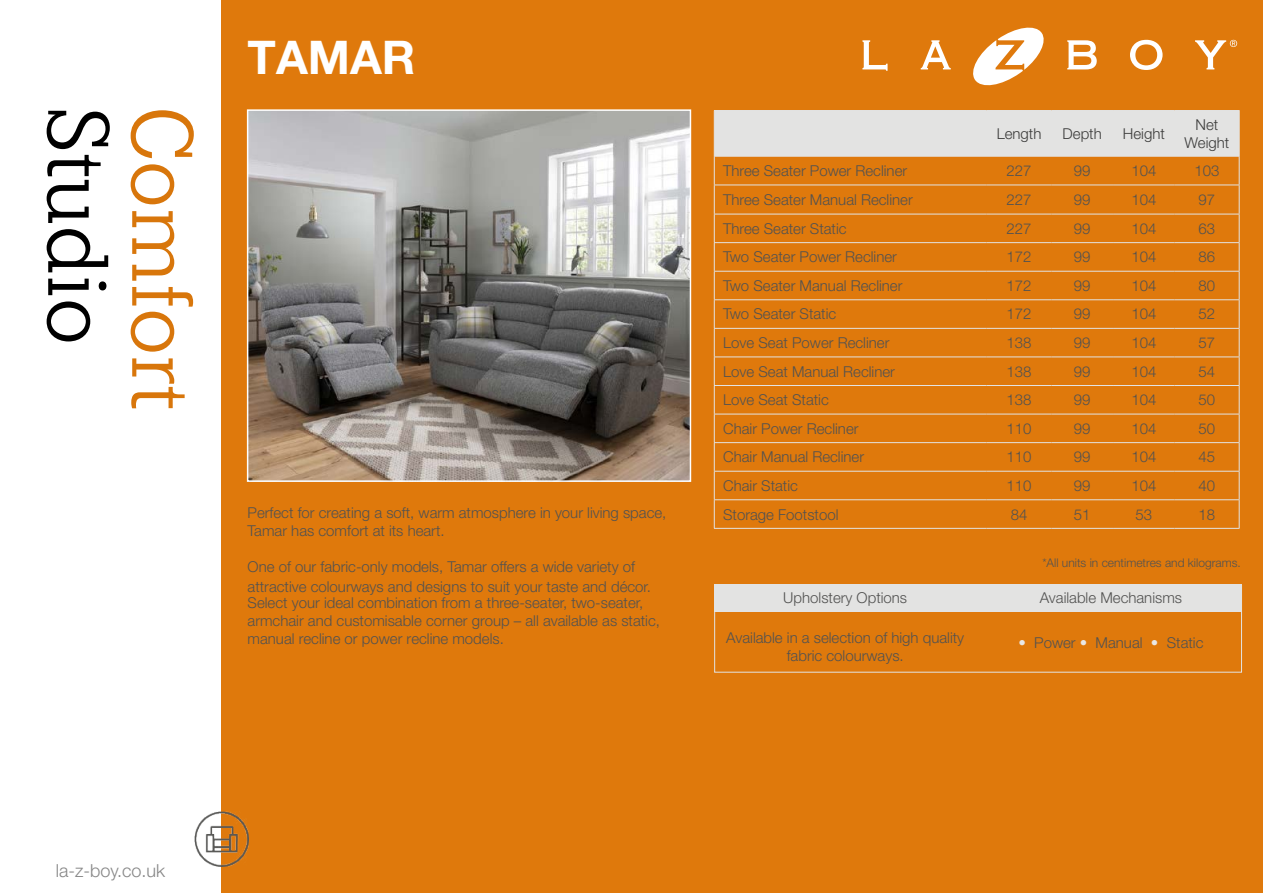
<style>
.page{position:relative;width:1263px;height:893px;background:#fff}
.page>*{position:absolute;margin:0;border:0;box-sizing:border-box;transform-origin:0 0}
.t1{font:96px "Lehigh Personal";color:#d8760b}
.t2{font:96px "Lehigh Personal";letter-spacing:-.005em;color:#000}
.t3{font:700 46.5px "Helvetica Neue LT Pro";color:#fff}
.t4{font:300 18px "Helvetica Neue";color:#878787}
.t5{font:300 15px/18px "Helvetica Neue";color:#525251}
.t6{font:300 15px/18px "Helvetica Neue";color:#3c3c3b;text-align:center}
.t7{font:300 12px "Helvetica Neue";color:#525251}
.s1{color:#e9e8e7}
</style>
<div class="page">
<div style="left:221px;top:0;width:1042px;height:893px;background:#df790c"></div>
<svg style="left:862px;top:40px;width:25px;height:31px"></svg>
<svg style="left:921px;top:40px;width:30px;height:29px"></svg>
<svg style="left:973px;top:28px;width:71px;height:57px"></svg>
<svg style="left:1067px;top:40px;width:30px;height:29px"></svg>
<svg style="left:1130px;top:40px;width:32px;height:30px"></svg>
<svg style="left:1195px;top:40px;width:42px;height:29px"></svg>
<img style="left:194px;top:812px;width:54px;height:54px">
<hr style="left:714px;top:528px;width:273px;height:1px;background:#e3e3e2">
<hr style="left:987px;top:528px;width:64px;height:1px;background:#e3e3e2">
<hr style="left:1051px;top:528px;width:62px;height:1px;background:#e3e3e2">
<hr style="left:1113px;top:528px;width:62px;height:1px;background:#e3e3e2">
<hr style="left:1175px;top:528px;width:64px;height:1px;background:#e3e3e2">
<svg style="left:714px;top:110px;width:526px;height:418px"></svg>
<hr style="left:714px;top:242px;width:273px;height:1px;background:#e3e3e2">
<hr style="left:987px;top:242px;width:64px;height:1px;background:#e3e3e2">
<hr style="left:714px;top:271px;width:273px;height:1px;background:#e3e3e2">
<hr style="left:987px;top:271px;width:64px;height:1px;background:#e3e3e2">
<img style="left:250px;top:112px;width:438px;height:367px">
<div style="left:247px;top:109px;width:444px;height:373px;border:2px solid #fff"></div>
<div style="left:715px;top:585px;width:527px;height:27px;background:#e3e3e2"></div>
<div style="left:714px;top:585px;width:528px;height:88px;border:1px solid #e3e3e2"></div>
<h1 class="t2" style="left:130px;top:105px;width:241px;rotate:90deg">Studio</h1>
<h1 class="t1" style="left:214px;top:105px;width:308px;rotate:90deg">Comfort</h1>
<h2 class="t3" style="left:248px;top:28px;width:169px">TAMAR</h2>
<p class="t5" style="left:248px;top:503px;width:420px">Perfect for creating a soft, warm atmosphere in your living space,<br>Tamar has comfort at its heart.</p>
<p class="t5" style="left:248px;top:556px;width:405px;line-height:20.7px">One of our fabric-only models, Tamar offers a wide variety of attractive colourways and designs to suit your taste and décor.</p>
<p class="t5" style="left:248px;top:593px;width:414px">Select your ideal combination from a three-seater, two-seater, armchair and customisable corner group – all available as static, manual recline or power recline models.</p>
<p class="t6" style="left:997px;top:124px;width:46px">Length</p>
<p class="t6" style="left:1062px;top:124px;width:41px">Depth</p>
<p class="t6" style="left:1123px;top:124px;width:43px">Height</p>
<p class="t6" style="left:1184px;top:115px;width:46px">Net<br>Weight</p>
<p class="t5" style="left:723px;top:161px;width:186px">Three Seater Power Recliner</p>
<p class="t5" style="left:1006px;top:161px;width:27px">227</p>
<p class="t5" style="left:1074px;top:161px;width:18px">99</p>
<p class="t5" style="left:1131px;top:161px;width:27px">104</p>
<p class="t5" style="left:1194px;top:161px;width:27px">103</p>
<p class="t5" style="left:723px;top:190px;width:191px">Three Seater Manual Recliner</p>
<p class="t5" style="left:1006px;top:190px;width:27px">227</p>
<p class="t5" style="left:1074px;top:190px;width:18px">99</p>
<p class="t5" style="left:1131px;top:190px;width:27px">104</p>
<p class="t5" style="left:1198px;top:190px;width:18px">97</p>
<p class="t5" style="left:723px;top:219px;width:125px">Three Seater Static</p>
<p class="t5" style="left:1006px;top:219px;width:27px">227</p>
<p class="t5" style="left:1074px;top:219px;width:18px">99</p>
<p class="t5" style="left:1131px;top:219px;width:27px">104</p>
<p class="t5" style="left:1198px;top:219px;width:18px">63</p>
<p class="t5" style="left:723px;top:248px;width:175px">Two Seater Power Recliner</p>
<p class="t5" style="left:1006px;top:248px;width:27px">172</p>
<p class="t5" style="left:1074px;top:248px;width:18px">99</p>
<p class="t5" style="left:1131px;top:248px;width:27px">104</p>
<p class="t5" style="left:1198px;top:248px;width:18px">86</p>
<p class="t5" style="left:723px;top:276px;width:181px">Two Seater Manual Recliner</p>
<p class="t5" style="left:1006px;top:276px;width:27px">172</p>
<p class="t5" style="left:1074px;top:276px;width:18px">99</p>
<p class="t5" style="left:1131px;top:276px;width:27px">104</p>
<p class="t5" style="left:1198px;top:276px;width:18px">80</p>
<p class="t5" style="left:723px;top:305px;width:115px">Two Seater Static</p>
<p class="t5" style="left:1006px;top:305px;width:27px">172</p>
<p class="t5" style="left:1074px;top:305px;width:18px">99</p>
<p class="t5" style="left:1131px;top:305px;width:27px">104</p>
<p class="t5" style="left:1198px;top:305px;width:18px">52</p>
<p class="t5" style="left:723px;top:333px;width:168px">Love Seat Power Recliner</p>
<p class="t5" style="left:1006px;top:333px;width:27px">138</p>
<p class="t5" style="left:1074px;top:333px;width:18px">99</p>
<p class="t5" style="left:1131px;top:333px;width:27px">104</p>
<p class="t5" style="left:1198px;top:333px;width:18px">57</p>
<p class="t5" style="left:723px;top:362px;width:173px">Love Seat Manual Recliner</p>
<p class="t5" style="left:1006px;top:362px;width:27px">138</p>
<p class="t5" style="left:1074px;top:362px;width:18px">99</p>
<p class="t5" style="left:1131px;top:362px;width:27px">104</p>
<p class="t5" style="left:1198px;top:362px;width:18px">54</p>
<p class="t5" style="left:723px;top:390px;width:107px">Love Seat Static</p>
<p class="t5" style="left:1006px;top:390px;width:27px">138</p>
<p class="t5" style="left:1074px;top:390px;width:18px">99</p>
<p class="t5" style="left:1131px;top:390px;width:27px">104</p>
<p class="t5" style="left:1198px;top:390px;width:18px">50</p>
<p class="t5" style="left:723px;top:419px;width:137px">Chair Power Recliner</p>
<p class="t5" style="left:1006px;top:419px;width:27px">110</p>
<p class="t5" style="left:1074px;top:419px;width:18px">99</p>
<p class="t5" style="left:1131px;top:419px;width:27px">104</p>
<p class="t5" style="left:1198px;top:419px;width:18px">50</p>
<p class="t5" style="left:723px;top:448px;width:142px">Chair Manual Recliner</p>
<p class="t5" style="left:1006px;top:448px;width:27px">110</p>
<p class="t5" style="left:1074px;top:448px;width:18px">99</p>
<p class="t5" style="left:1131px;top:448px;width:27px">104</p>
<p class="t5" style="left:1198px;top:448px;width:18px">45</p>
<p class="t5" style="left:723px;top:476px;width:76px">Chair Static</p>
<p class="t5" style="left:1006px;top:476px;width:27px">110</p>
<p class="t5" style="left:1074px;top:476px;width:18px">99</p>
<p class="t5" style="left:1131px;top:476px;width:27px">104</p>
<p class="t5" style="left:1198px;top:476px;width:18px">40</p>
<p class="t5" style="left:723px;top:505px;width:117px">Storage Footstool</p>
<p class="t5" style="left:1011px;top:505px;width:18px">84</p>
<p class="t5" style="left:1074px;top:505px;width:18px">51</p>
<p class="t5" style="left:1135px;top:505px;width:18px">53</p>
<p class="t5" style="left:1198px;top:505px;width:18px">18</p>
<p class="t5" style="left:783px;top:588px;width:125px">Upholstery Options</p>
<p class="t5" style="left:726px;top:629px;width:239px;text-align:center">Available in a selection of high quality fabric colourways.</p>
<p class="t7" style="left:1042px;top:556px;width:200px">*All units in centimetres and kilograms.</p>
<p class="t5" style="left:1040px;top:588px;width:144px">Available Mechanisms</p>
<p class="t5" style="left:1018px;top:633px;width:187px"><span class="s1">•</span> Power <span class="s1">•</span> Manual <span class="s1">•</span> Static</p>
<p class="t4" style="left:56px;top:860px;width:111px">la-z-boy.co.uk</p>
</div>
